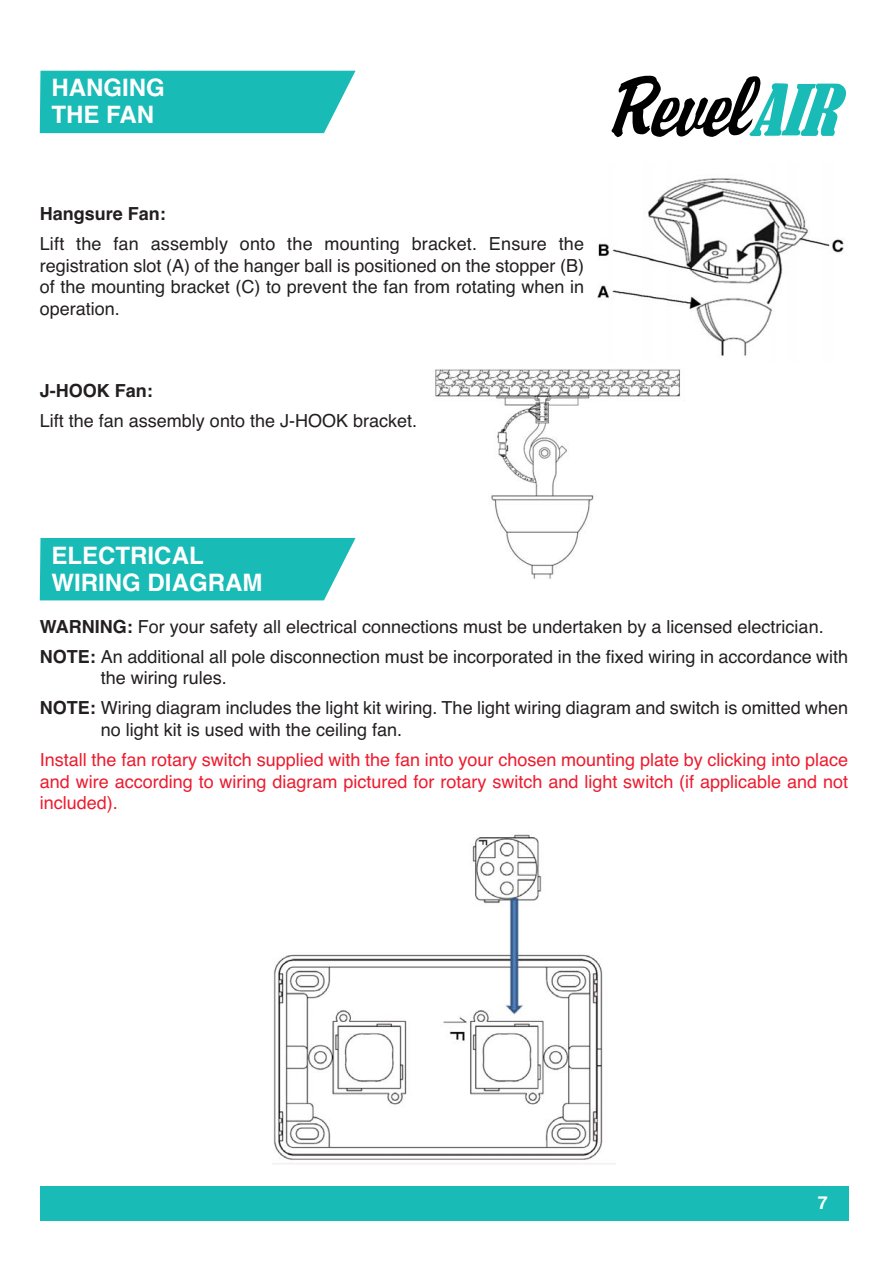
<style>
.page{position:relative;width:894px;height:1265px;background:#fff}
.page>*{position:absolute;margin:0;border:0;box-sizing:border-box;transform-origin:0 0}
.t1{font:700 24px/27px "Helvetica";color:#fff}
.t2{font:18px/21.6px "Helvetica";color:#231f20}
.t3{font:18px/21.6px "Helvetica";color:#ed1b2e;text-align:justify}
.t4{font:700 18px "Helvetica";color:#231f20}
.t5{font:700 18px "Helvetica";color:#fff}
.s1{font-weight:700}
</style>
<div class="page">
<img style="left:597px;top:178px;width:247px;height:178px">
<div style="left:40px;top:71px;width:315px;height:62px;background:#18bbb6"></div>
<div style="left:40px;top:538px;width:315px;height:62px;background:#18bbb6"></div>
<div style="left:40px;top:1186px;width:808px;height:34px;background:#18bbb6"></div>
<img style="left:272px;top:834px;width:343px;height:330px">
<svg style="left:611px;top:76px;width:234px;height:61px"></svg>
<img style="left:435px;top:368px;width:246px;height:212px">
<h1 class="t1" style="left:52px;top:76px;width:115px">HANGING<br>THE FAN</h1>
<p class="t4" style="left:40px;top:207px;width:128px">Hangsure Fan:</p>
<p class="t2" style="left:40px;top:235px;width:545px;text-align:justify">Lift the fan assembly onto the mounting bracket. Ensure the registration slot (A) of the hanger ball is positioned on the stopper (B) of the mounting bracket (C) to prevent the fan from rotating when in operation.</p>
<p class="t4" style="left:40px;top:384px;width:115px">J-HOOK Fan:</p>
<p class="t2" style="left:40px;top:411px;width:379px">Lift the fan assembly onto the J-HOOK bracket.</p>
<h1 class="t1" style="left:52px;top:544px;width:212px">ELECTRICAL<br>WIRING DIAGRAM</h1>
<p class="t2" style="left:40px;top:613px;width:809px;line-height:30.2px"><span class="s1">WARNING:</span> For your safety all electrical connections must be undertaken by a licensed electrician.<br><span class="s1">NOTE:</span> An additional all pole disconnection must be incorporated in the fixed wiring in accordance with</p>
<p class="t2" style="left:40px;top:665px;width:809px;line-height:30.2px;text-indent:61px">the wiring rules.<br><span class="s1">NOTE:</span> Wiring diagram includes the light kit wiring. The light wiring diagram and switch is omitted when</p>
<p class="t2" style="left:101px;top:721px;width:303px">no light kit is used with the ceiling fan.</p>
<p class="t3" style="left:40px;top:751px;width:809px">Install the fan rotary switch supplied with the fan into your chosen mounting plate by clicking into place and wire according to wiring diagram pictured for rotary switch and light switch (if applicable and not included).</p>
<p class="t5" style="left:817px;top:1195px;width:12px">7</p>
</div>
